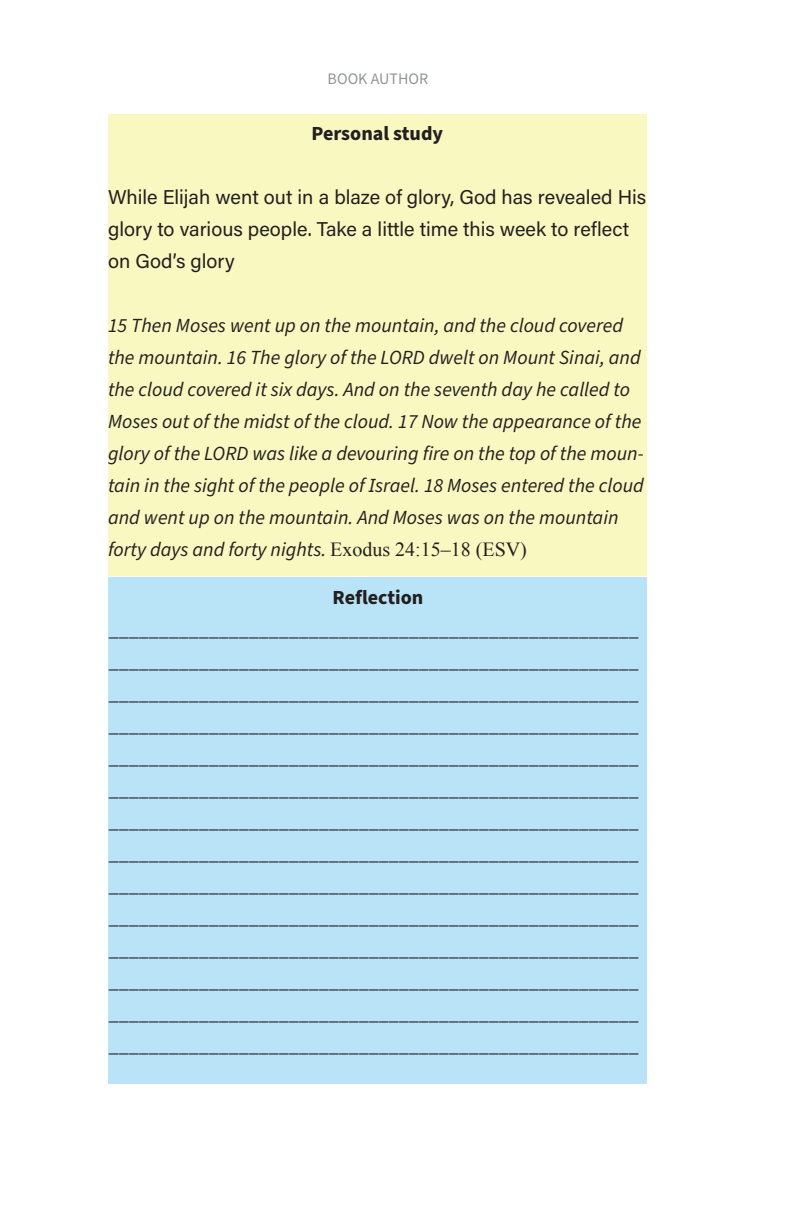
<style>
.page{position:relative;width:792px;height:1224px;background:#fff}
.page>*{position:absolute;margin:0;border:0;box-sizing:border-box;transform-origin:0 0}
.t1{font:20px/32px "Source Sans Pro";color:#231f20}
.t2{font:italic 20px/32px "Source Sans Pro";color:#231f20}
.t3{font:20px/32px "Acumin Variable Concept";letter-spacing:.02em;color:#231f20}
.t4{font:700 20px "Source Sans Pro";color:#231f20}
.t5{font:16px "Source Sans Pro";color:#939598}
.s1{font-family:"Times New Roman";font-style:normal}
</style>
<div class="page">
<div style="left:109px;top:578px;width:538px;height:506px;background:#b9e4f7"></div>
<div style="left:108px;top:114px;width:538px;height:462px;background:#faf8c1"></div>
<p class="t5" style="left:328px;top:68px;width:102px">BOOK AUTHOR</p>
<p class="t4" style="left:311px;top:120px;width:133px">Personal study</p>
<p class="t3" style="left:108px;top:180px;width:539px">While Elijah went out in a blaze of glory, God has revealed His glory to various people. Take a little time this week to reflect on God’s glory</p>
<p class="t2" style="left:108px;top:310px;width:537px">15 Then Moses went up on the mountain, and the cloud covered the mountain. 16 The glory of the LORD dwelt on Mount Sinai, and the cloud covered it six days. And on the seventh day he called to Moses out of the midst of the cloud. 17 Now the appearance of the glory of the LORD was like a devouring fire on the top of the moun&shy;tain in the sight of the people of Israel. 18 Moses entered the cloud and went up on the mountain. And Moses was on the mountain forty days and forty nights. <span class="s1">Exodus 24:15–18 (ESV)</span></p>
<p class="t4" style="left:333px;top:584px;width:92px">Reflection</p>
<p class="t1" style="left:109px;top:614px;width:531px">_____________________________________________________ _____________________________________________________</p>
<p class="t1" style="left:109px;top:678px;width:531px">_____________________________________________________</p>
<p class="t1" style="left:109px;top:710px;width:531px;text-align:justify">_____________________________________________________ _____________________________________________________ _____________________________________________________ _____________________________________________________</p>
<p class="t1" style="left:109px;top:838px;width:531px">_____________________________________________________</p>
<p class="t1" style="left:109px;top:870px;width:531px">_____________________________________________________</p>
<p class="t1" style="left:109px;top:902px;width:531px;text-align:justify">_____________________________________________________ _____________________________________________________ _____________________________________________________</p>
<p class="t1" style="left:109px;top:998px;width:531px">_____________________________________________________ _____________________________________________________</p>
</div>
